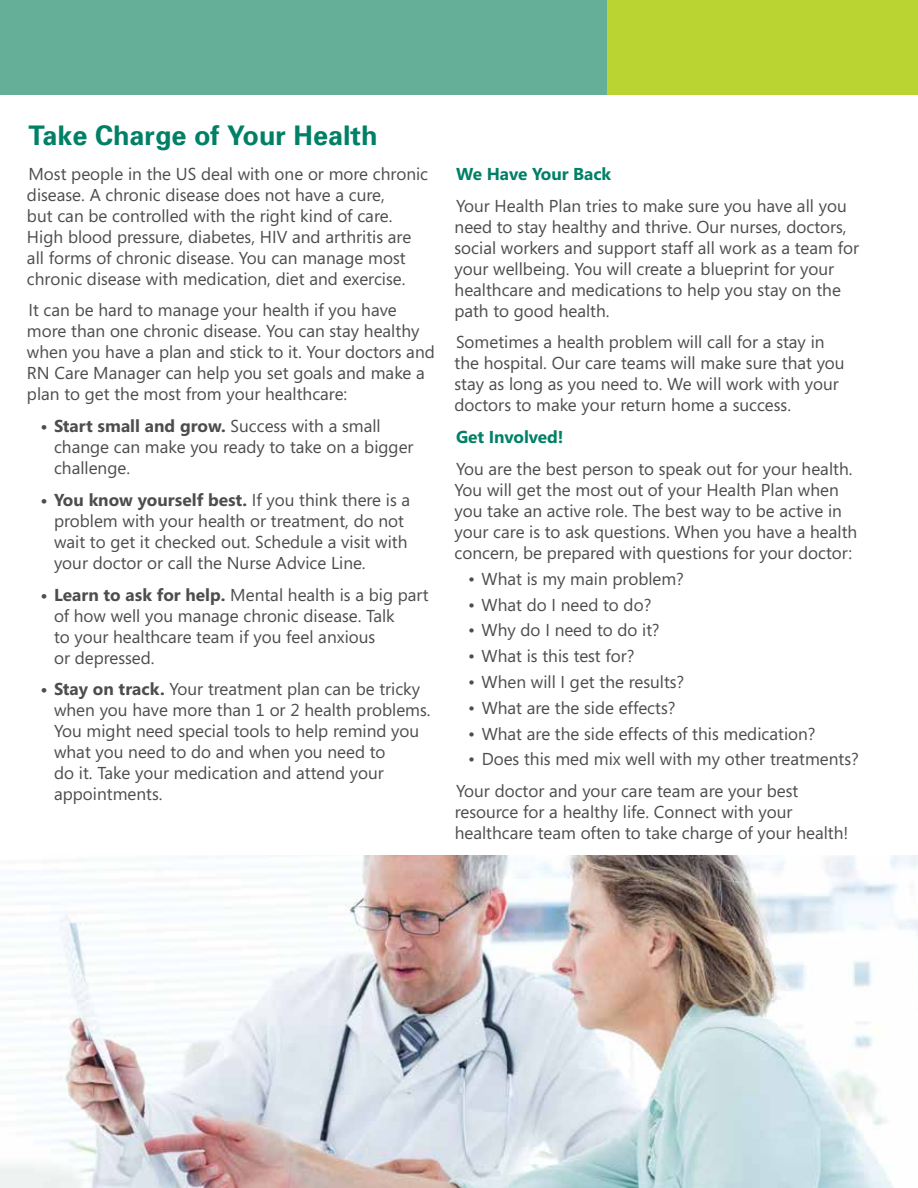
<style>
.page{position:relative;width:918px;height:1188px;background:#fff}
.page>*{position:absolute;margin:0;border:0;box-sizing:border-box;transform-origin:0 0}
.t1{font:700 27px "Univers";color:#008066}
.t2{font:17.25px/21px "Segoe";color:#4d4d4f}
.t3{font:700 17.25px "Segoe";letter-spacing:-.005em;color:#008066}
.s1{font-weight:700}
</style>
<div class="page">
<div style="left:0;top:0;width:878px;height:94px;background:#65af99"></div>
<div style="left:608px;top:0;width:310px;height:94px;background:#bad532"></div>
<img style="left:0;top:855px;width:918px;height:333px">
<h1 class="t1" style="left:28px;top:118px;width:351px">Take Charge of Your Health</h1>
<p class="t2" style="left:27px;top:163px;width:403px">Most people in the US deal with one or more chronic disease. A chronic disease does not have a cure,<br>but can be controlled with the right kind of care.<br>High blood pressure, diabetes, HIV and arthritis are all forms of chronic disease. You can manage most chronic disease with medication, diet and exercise.</p>
<p class="t2" style="left:27px;top:299px;width:409px">It can be hard to manage your health if you have more than one chronic disease. You can stay healthy when you have a plan and stick to it. Your doctors and RN Care Manager can help you set goals and make a plan to get the most from your healthcare:</p>
<p class="t2" style="left:54px;top:415px;width:361px;text-indent:-14px"><span class="s1">• Start small and grow.</span> Success with a small change can make you ready to take on a bigger challenge.</p>
<p class="t2" style="left:54px;top:489px;width:358px;text-indent:-14px"><span class="s1">• You know yourself best.</span> If you think there is a problem with your health or treatment, do not wait to get it checked out. Schedule a visit with your doctor or call the Nurse Advice Line.</p>
<p class="t2" style="left:54px;top:584px;width:376px;text-indent:-14px"><span class="s1">• Learn to ask for help.</span> Mental health is a big part of how well you manage chronic disease. Talk<br>to your healthcare team if you feel anxious<br>or depressed.</p>
<p class="t2" style="left:54px;top:678px;width:378px;text-indent:-14px"><span class="s1">• Stay on track.</span> Your treatment plan can be tricky when you have more than 1 or 2 health problems.<br>You might need special tools to help remind you what you need to do and when you need to<br>do it. Take your medication and attend your appointments.</p>
<p class="t3" style="left:456px;top:162px;width:157px">We Have Your Back</p>
<p class="t2" style="left:455px;top:195px;width:406px">Your Health Plan tries to make sure you have all you need to stay healthy and thrive. Our nurses, doctors, social workers and support staff all work as a team for your wellbeing. You will create a blueprint for your healthcare and medications to help you stay on the path to good health.</p>
<p class="t2" style="left:455px;top:331px;width:392px">Sometimes a health problem will call for a stay in the hospital. Our care teams will make sure that you stay as long as you need to. We will work with your doctors to make your return home a success.</p>
<p class="t3" style="left:456px;top:425px;width:109px">Get Involved!</p>
<p class="t2" style="left:455px;top:458px;width:404px">You are the best person to speak out for your health.<br>You will get the most out of your Health Plan when you take an active role. The best way to be active in your care is to ask questions. When you have a health concern, be prepared with questions for your doctor:</p>
<p class="t2" style="left:468px;top:568px;width:217px">• What is my main problem?</p>
<p class="t2" style="left:468px;top:594px;width:185px">• What do I need to do?</p>
<p class="t2" style="left:468px;top:619px;width:193px">• Why do I need to do it?</p>
<p class="t2" style="left:468px;top:645px;width:168px">• What is this test for?</p>
<p class="t2" style="left:468px;top:671px;width:218px">• When will I get the results?</p>
<p class="t2" style="left:468px;top:697px;width:209px">• What are the side effects?</p>
<p class="t2" style="left:468px;top:723px;width:349px">• What are the side effects of this medication?</p>
<p class="t2" style="left:456px;top:743px;width:404px;line-height:31.8px;text-indent:12px">• Does this med mix well with my other treatments?<br>Your doctor and your care team are your best</p>
<p class="t2" style="left:455px;top:801px;width:395px">resource for a healthy life. Connect with your healthcare team often to take charge of your health!</p>
</div>
